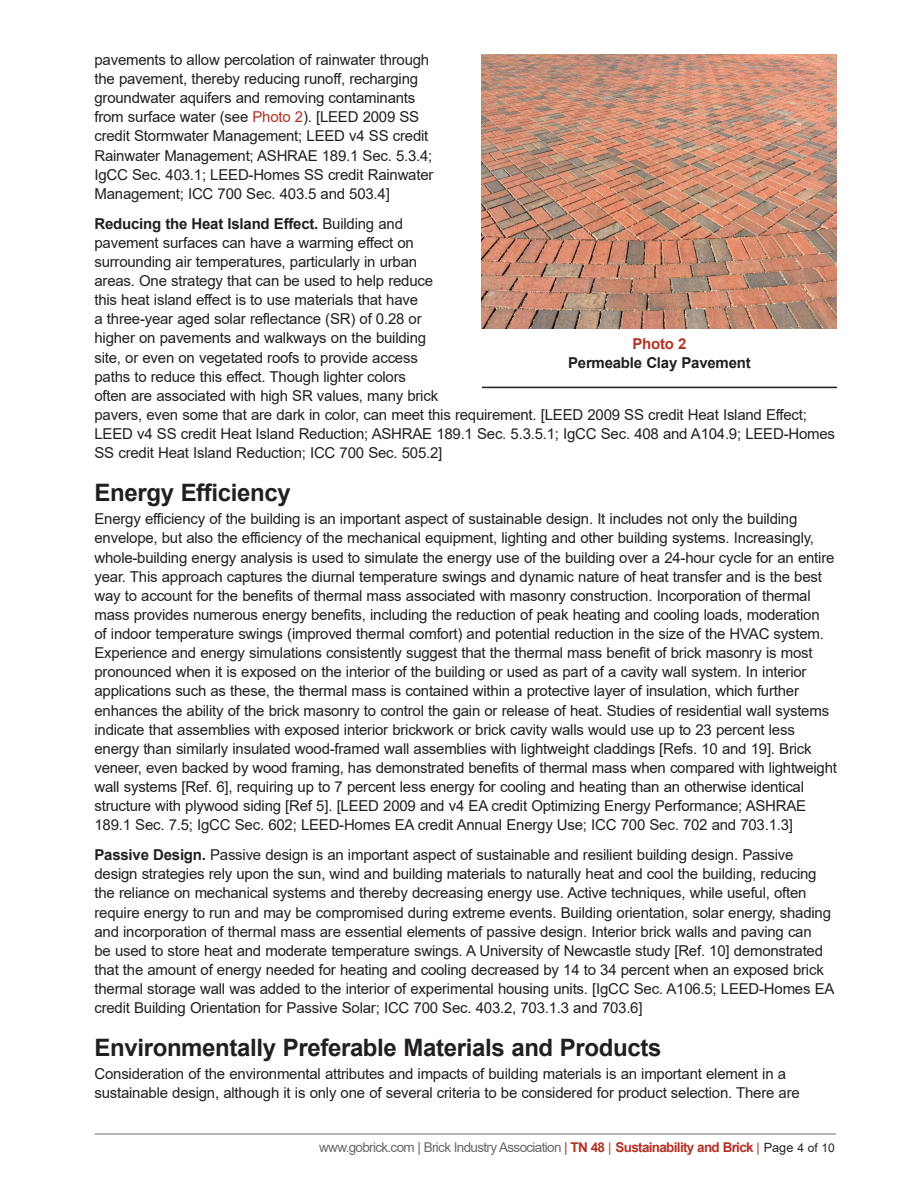
<style>
.page{position:relative;width:918px;height:1188px;background:#fff}
.page>*{position:absolute;margin:0;border:0;box-sizing:border-box;transform-origin:0 0}
.TN_body_header{font:700 24px "Arial";letter-spacing:-.015em;color:#231f20}
.TN_body_copy{font:15px/19.2px "Arial";letter-spacing:-.015em;color:#231f20}
.TN_Figure_Descript{font:700 15px "Arial";letter-spacing:-.015em;color:#231f20}
.TN_Figure_head{font:700 15px "Arial";letter-spacing:-.015em;color:#b23326}
.t1{font:13.5px "Arial";letter-spacing:-.05em;color:#69696c}
.s1{color:#b23326}
.s2{font-weight:700}
.s3{font-weight:700;color:#b23326}
.s4{font-size:12.75px;color:#b23326}
.s5{font-size:12.75px;color:#231f20}
.s6{font-size:12px;color:#231f20}
</style>
<div class="page">
<hr style="left:95px;top:1134px;width:741px;height:1px;background:#69696c">
<img style="left:482px;top:55px;width:355px;height:274px">
<hr style="left:482px;top:387px;width:355px;height:1px;background:#231f20">
<p class="TN_body_copy" style="left:94px;top:50px;width:340px">pavements to allow percolation of rainwater through the pavement, thereby reducing runoff, recharging groundwater aquifers and removing contaminants from surface water (see <span class="s1">Photo 2</span>). [LEED 2009 SS credit Stormwater Management; LEED v4 SS credit Rainwater Management; ASHRAE 189.1 Sec. 5.3.4; IgCC Sec. 403.1; LEED-Homes SS credit Rainwater Management; ICC 700 Sec. 403.5 and 503.4]</p>
<p class="TN_body_copy" style="left:94px;top:214px;width:742px"><span class="s2">Reducing the Heat Island Effect.</span> Building and<br>pavement surfaces can have a warming effect on<br>surrounding air temperatures, particularly in urban<br>areas. One strategy that can be used to help reduce<br>this heat island effect is to use materials that have<br>a three-year aged solar reflectance (SR) of 0.28 or<br>higher on pavements and walkways on the building<br>site, or even on vegetated roofs to provide access<br>paths to reduce this effect. Though lighter colors<br>often are associated with high SR values, many brick<br>pavers, even some that are dark in color, can meet this requirement. [LEED 2009 SS credit Heat Island Effect; LEED v4 SS credit Heat Island Reduction; ASHRAE 189.1 Sec. 5.3.5.1; IgCC Sec. 408 and A104.9; LEED-Homes SS credit Heat Island Reduction; ICC 700 Sec. 505.2]</p>
<p class="TN_body_header" style="left:94px;top:475px;width:198px">Energy Efficiency</p>
<p class="TN_body_copy" style="left:94px;top:509px;width:744px">Energy efficiency of the building is an important aspect of sustainable design. It includes not only the building envelope, but also the efficiency of the mechanical equipment, lighting and other building systems. Increasingly, whole-building energy analysis is used to simulate the energy use of the building over a 24-hour cycle for an entire year. This approach captures the diurnal temperature swings and dynamic nature of heat transfer and is the best way to account for the benefits of thermal mass associated with masonry construction. Incorporation of thermal mass provides numerous energy benefits, including the reduction of peak heating and cooling loads, moderation<br>of indoor temperature swings (improved thermal comfort) and potential reduction in the size of the HVAC system.<br>Experience and energy simulations consistently suggest that the thermal mass benefit of brick masonry is most pronounced when it is exposed on the interior of the building or used as part of a cavity wall system. In interior applications such as these, the thermal mass is contained within a protective layer of insulation, which further enhances the ability of the brick masonry to control the gain or release of heat. Studies of residential wall systems indicate that assemblies with exposed interior brickwork or brick cavity walls would use up to 23 percent less energy than similarly insulated wood-framed wall assemblies with lightweight claddings [Refs. 10 and 19]. Brick veneer, even backed by wood framing, has demonstrated benefits of thermal mass when compared with lightweight wall systems [Ref. 6], requiring up to 7 percent less energy for cooling and heating than an otherwise identical structure with plywood siding [Ref 5]. [LEED 2009 and v4 EA credit Optimizing Energy Performance; ASHRAE 189.1 Sec. 7.5; IgCC Sec. 602; LEED-Homes EA credit Annual Energy Use; ICC 700 Sec. 702 and 703.1.3]</p>
<p class="TN_body_copy" style="left:94px;top:845px;width:742px"><span class="s2">Passive Design.</span> Passive design is an important aspect of sustainable and resilient building design. Passive design strategies rely upon the sun, wind and building materials to naturally heat and cool the building, reducing the reliance on mechanical systems and thereby decreasing energy use. Active techniques, while useful, often require energy to run and may be compromised during extreme events. Building orientation, solar energy, shading and incorporation of thermal mass are essential elements of passive design. Interior brick walls and paving can<br>be used to store heat and moderate temperature swings. A University of Newcastle study [Ref. 10] demonstrated that the amount of energy needed for heating and cooling decreased by 14 to 34 percent when an exposed brick thermal storage wall was added to the interior of experimental housing units. [IgCC Sec. A106.5; LEED-Homes EA credit Building Orientation for Passive Solar; ICC 700 Sec. 403.2, 703.1.3 and 703.6]</p>
<p class="TN_body_header" style="left:94px;top:1030px;width:568px">Environmentally Preferable Materials and Products</p>
<p class="TN_body_copy" style="left:94px;top:1064px;width:707px">Consideration of the environmental attributes and impacts of building materials is an important element in a sustainable design, although it is only one of several criteria to be considered for product selection. There are</p>
<p class="TN_Figure_head" style="left:632px;top:333px;width:56px">Photo 2</p>
<p class="TN_Figure_Descript" style="left:568px;top:353px;width:184px">Permeable Clay Pavement</p>
<p class="t1" style="left:319px;top:1138px;width:517px">www.gobrick.com | Brick Industry Association <span class="s1">|</span> <span class="s3">TN 48</span> <span class="s4">|</span> <span class="s3">Sustainability and Brick</span> <span class="s4">|</span> <span class="s5">Page</span> <span class="s6">4 of 10</span></p>
</div>
